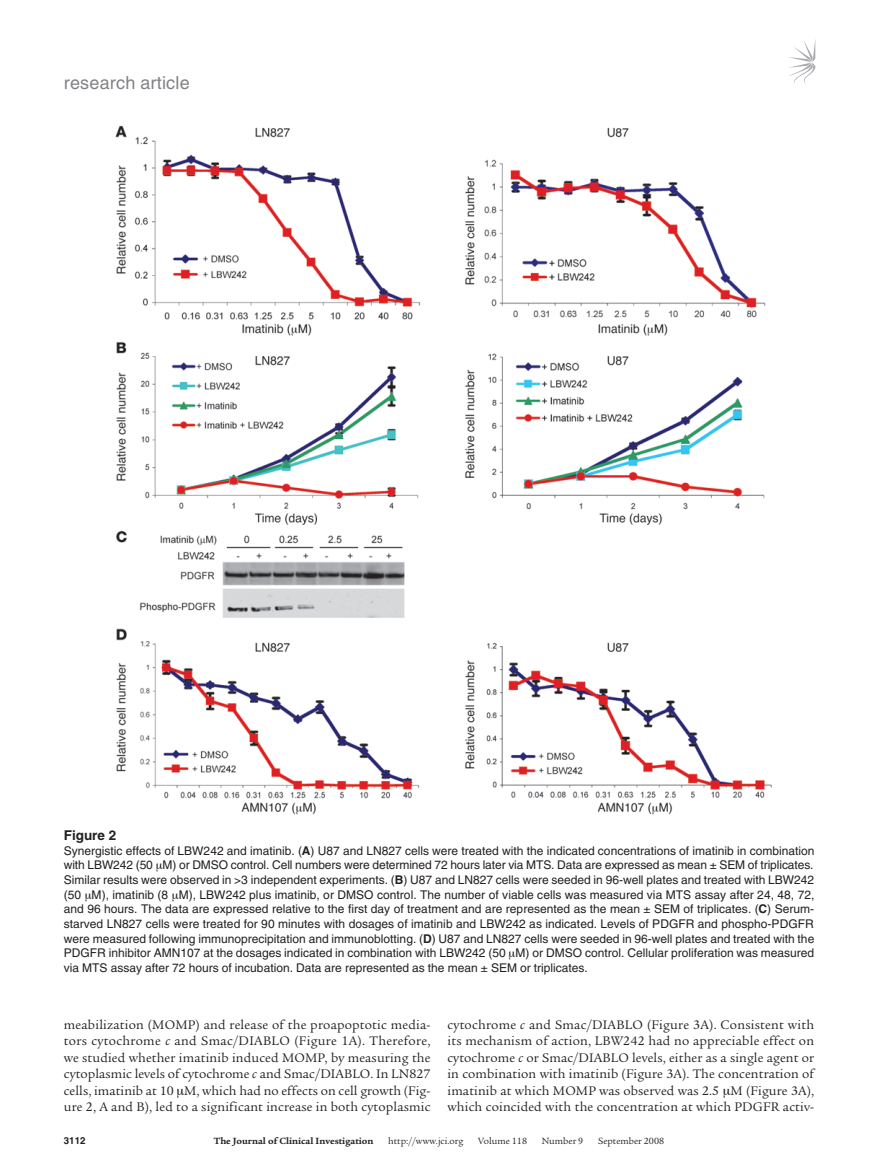
<style>
.page{position:relative;width:878px;height:1174px;background:#fff}
.page>*{position:absolute;margin:0;border:0;box-sizing:border-box;transform-origin:0 0}
.t1{font:18px "Helvetica LT Std";letter-spacing:.01em;color:#808285}
.t2{font:13.5px/16.5px "Legacy Serif Std";letter-spacing:.01em;color:#231f20;text-align:justify}
.t3{font:700 13.5px "Helvetica LT Std";color:#231f20}
.t4{font:12px/14.7px "Helvetica LT Std";color:#231f20;text-align:justify}
.t5{font:9.75px "Legacy Serif Std";color:#231f20}
.t6{font:700 9.75px "Legacy Serif Std";color:#231f20}
.t7{font:700 9.75px "Helvetica LT Std";color:#231f20}
.s1{font-weight:700}
.s2{font-style:italic}
</style>
<div class="page">
<svg style="left:789px;top:41px;width:26px;height:44px"></svg>
<img style="left:115px;top:125px;width:657px;height:690px">
<h1 class="t1" style="left:64px;top:72px;width:127px">research article</h1>
<p class="t3" style="left:64px;top:827px;width:54px">Figure 2</p>
<p class="t4" style="left:64px;top:843px;width:752px">Synergistic effects of LBW242 and imatinib. (<span class="s1">A</span>) U87 and LN827 cells were treated with the indicated concentrations of imatinib in combination with LBW242 (50 M) or DMSO control. Cell numbers were determined 72 hours later via MTS. Data are expressed as mean ± SEM of triplicates.<br>Similar results were observed in &gt;3 independent experiments. (<span class="s1">B</span>) U87 and LN827 cells were seeded in 96-well plates and treated with LBW242 (50 M), imatinib (8 M), LBW242 plus imatinib, or DMSO control. The number of viable cells was measured via MTS assay after 24, 48, 72, and 96 hours. The data are expressed relative to the first day of treatment and are represented as the mean ± SEM of triplicates. (<span class="s1">C</span>) Serum&shy;starved LN827 cells were treated for 90 minutes with dosages of imatinib and LBW242 as indicated. Levels of PDGFR and phospho-PDGFR were measured following immunoprecipitation and immunoblotting. (<span class="s1">D</span>) U87 and LN827 cells were seeded in 96-well plates and treated with the PDGFR inhibitor AMN107 at the dosages indicated in combination with LBW242 (50 M) or DMSO control. Cellular proliferation was measured via MTS assay after 72 hours of incubation. Data are represented as the mean ± SEM or triplicates.</p>
<p class="t2" style="left:64px;top:1016px;width:368px">meabilization (MOMP) and release of the proapoptotic media&shy;tors cytochrome <span class="s2">c</span> and Smac/DIABLO (Figure 1A). Therefore, we studied whether imatinib induced MOMP, by measuring the cytoplasmic levels of cytochrome <span class="s2">c</span> and Smac/DIABLO. In LN827 cells, imatinib at 10 M, which had no effects on cell growth (Fig&shy;ure 2, A and B), led to a significant increase in both cytoplasmic</p>
<p class="t2" style="left:447px;top:1016px;width:368px">cytochrome <span class="s2">c</span> and Smac/DIABLO (Figure 3A). Consistent with its mechanism of action, LBW242 had no appreciable effect on cytochrome <span class="s2">c</span> or Smac/DIABLO levels, either as a single agent or in combination with imatinib (Figure 3A). The concentration of imatinib at which MOMP was observed was 2.5 M (Figure 3A), which coincided with the concentration at which PDGFR activ-</p>
<p class="t7" style="left:64px;top:1134px;width:23px">3112</p>
<p class="t6" style="left:214px;top:1135px;width:161px">The Journal of Clinical Investigation</p>
<p class="t5" style="left:388px;top:1135px;width:77px">http://www.jci.org</p>
<p class="t5" style="left:478px;top:1135px;width:50px">Volume 118</p>
<p class="t5" style="left:542px;top:1135px;width:43px">Number 9</p>
<p class="t5" style="left:598px;top:1135px;width:68px">September 2008</p>
</div>
